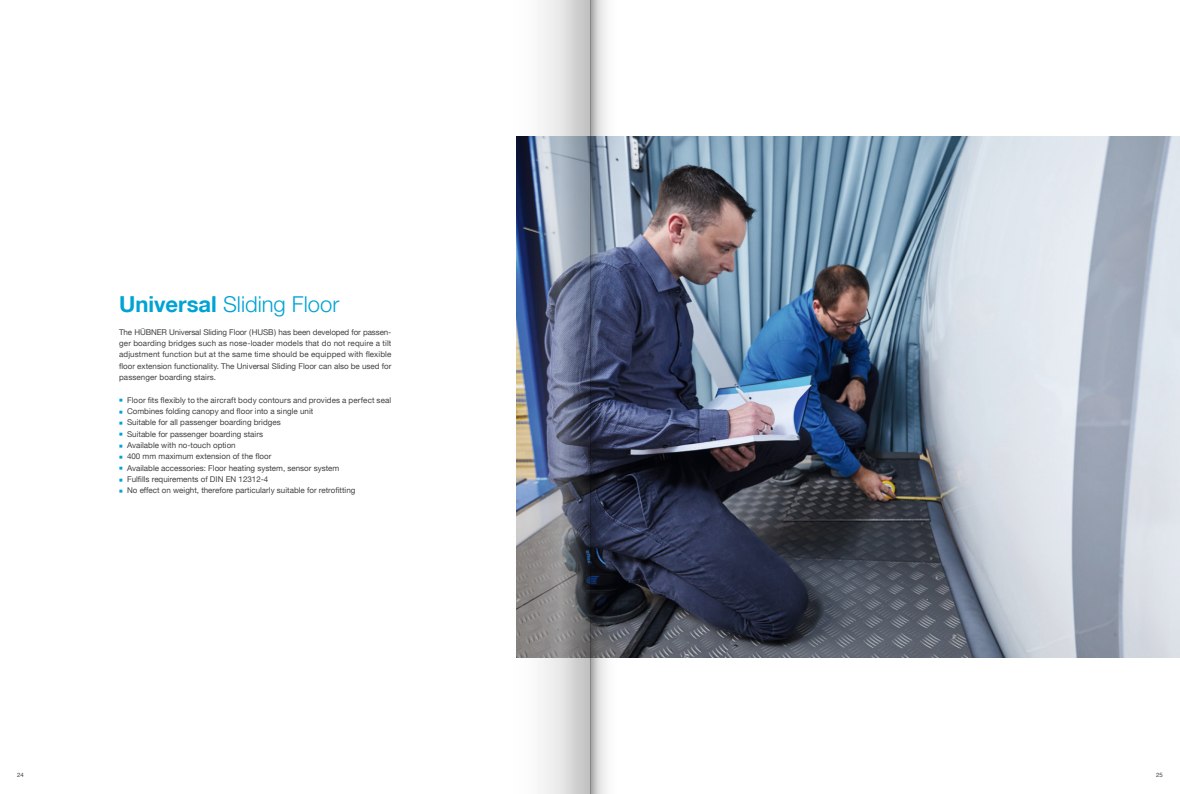
<style>
.page{position:relative;width:1180px;height:794px;background:#fff}
.page>*{position:absolute;margin:0;border:0;box-sizing:border-box;transform-origin:0 0}
.t1{font:300 22px "Helvetica Neue LT Pro";color:#00a3d4}
.t2{font:8px/11.3px "Helvetica Neue LT";color:#414140;text-align:justify}
.t3{font:6px "Helvetica Neue LT";color:#414140}
.s1{font-family:"Helvetica Neue LT";font-weight:700}
.s2{color:#00a3d4}
</style>
<div class="page">
<img style="left:618px;top:136px;width:561px;height:522px">
<svg style="left:595px;top:0;width:23px;height:794px"></svg>
<img style="left:516px;top:0;width:79px;height:794px">
<h1 class="t1" style="left:119px;top:291px;width:222px"><span class="s1">Universal</span> Sliding Floor</h1>
<p class="t2" style="left:119px;top:326px;width:274px">The HÜBNER Universal Sliding Floor (HUSB) has been developed for passen&shy;ger boarding bridges such as nose-loader models that do not require a tilt adjustment function but at the same time should be equipped with flexible floor extension functionality. The Universal Sliding Floor can also be used for passenger boarding stairs.</p>
<p class="t2" style="left:119px;top:394px;width:274px"><span class="s2">■</span> Floor fits flexibly to the aircraft body contours and provides a perfect seal</p>
<p class="t2" style="left:119px;top:405px;width:196px"><span class="s2">■</span> Combines folding canopy and floor into a single unit</p>
<p class="t2" style="left:119px;top:417px;width:163px"><span class="s2">■</span> Suitable for all passenger boarding bridges</p>
<p class="t2" style="left:119px;top:428px;width:145px"><span class="s2">■</span> Suitable for passenger boarding stairs</p>
<p class="t2" style="left:119px;top:439px;width:118px"><span class="s2">■</span> Available with no-touch option</p>
<p class="t2" style="left:119px;top:451px;width:154px"><span class="s2">■</span> 400 mm maximum extension of the floor</p>
<p class="t2" style="left:119px;top:462px;width:222px"><span class="s2">■</span> Available accessories: Floor heating system, sensor system</p>
<p class="t2" style="left:119px;top:473px;width:151px"><span class="s2">■</span> Fulfills requirements of DIN EN 12312-4</p>
<p class="t2" style="left:119px;top:485px;width:238px"><span class="s2">■</span> No effect on weight, therefore particularly suitable for retrofitting</p>
<p class="t3" style="left:17px;top:771px;width:8px">24</p>
<p class="t3" style="left:1156px;top:771px;width:8px">25</p>
</div>
